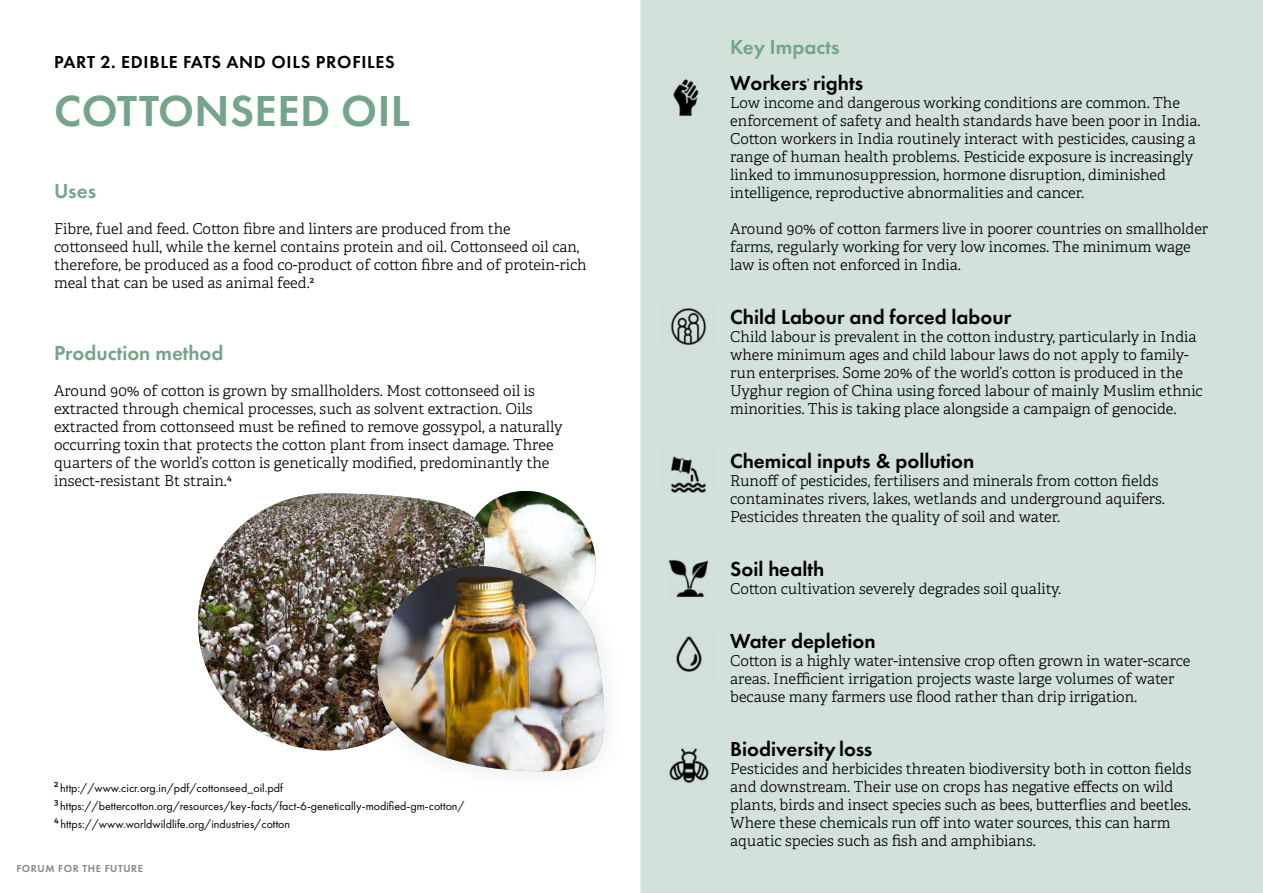
<style>
.page{position:relative;width:1263px;height:893px;background:#fff}
.page>*{position:absolute;margin:0;border:0;box-sizing:border-box;transform-origin:0 0}
.t1{font:600 45px "Futura PT";letter-spacing:.01em;color:#75a48d}
.t2{font:600 21px/36px "Futura PT";color:#000}
.t3{font:600 21px "Futura PT";color:#75a48d}
.t4{font:600 18px "Futura PT";letter-spacing:.04em;color:#000}
.t5{font:300 15px/18px "Adelle";color:#000}
.t6{font:12px/18px "Futura PT";color:#000}
.t7{font:600 10.5px "Futura PT";letter-spacing:.06em;color:#878786}
.s1{color:#75a48d}
.s2{font-family:"Adelle";font-weight:300;font-size:15px}
</style>
<div class="page">
<img style="left:497px;top:491px;width:94px;height:48px">
<img style="left:198px;top:493px;width:289px;height:257px">
<div style="left:351px;top:539px;width:280px;height:260px;background:#000;opacity:.1"></div>
<svg style="left:369px;top:557px;width:242px;height:219px;background:#a09b91"></svg>
<img style="left:370px;top:566px;width:241px;height:210px">
<div style="left:640px;top:0;width:623px;height:893px;background:#d2e1d9"></div>
<img style="left:660px;top:742px;width:57px;height:47px">
<img style="left:664px;top:75px;width:48px;height:45px">
<img style="left:663px;top:303px;width:51px;height:47px">
<img style="left:663px;top:448px;width:51px;height:44px">
<img style="left:669px;top:555px;width:39px;height:43px">
<img style="left:663px;top:627px;width:51px;height:54px">
<p class="t4" style="left:54px;top:54px;width:342px">PART 2. EDIBLE FATS AND OILS PROFILES</p>
<h1 class="t1" style="left:54px;top:92px;width:357px">COTTONSEED OIL</h1>
<h2 class="t3" style="left:54px;top:182px;width:44px">Uses</h2>
<p class="t5" style="left:54px;top:221px;width:534px">Fibre, fuel and feed. Cotton fibre and linters are produced from the cottonseed hull, while the kernel contains protein and oil. Cottonseed oil can, therefore, be produced as a food co-product of cotton fibre and of protein-rich meal that can be used as animal feed.<sup>2</sup></p>
<h2 class="t3" style="left:54px;top:344px;width:171px">Production method</h2>
<p class="t5" style="left:54px;top:383px;width:510px">Around 90% of cotton is grown by smallholders. Most cottonseed oil is extracted through chemical processes, such as solvent extraction. Oils extracted from cottonseed must be refined to remove gossypol, a naturally occurring toxin that protects the cotton plant from insect damage. Three quarters of the world’s cotton is genetically modified, predominantly the insect-resistant Bt strain.<sup>4</sup></p>
<p class="t6" style="left:54px;top:780px;width:412px"><sup>2</sup> http://www.cicr.org.in/pdf/cottonseed_oil.pdf<br><sup>3</sup> https://bettercotton.org/resources/key-facts/fact-6-genetically-modified-gm-cotton/<br><sup>4</sup> https://www.worldwildlife.org/industries/cotton</p>
<p class="t7" style="left:16px;top:862px;width:128px">FORUM FOR THE FUTURE</p>
<h2 class="t2" style="left:730px;top:31px;width:134px"><span class="s1">Key Impacts<br></span>Workers<span class="s2">’</span> rights</h2>
<p class="t5" style="left:730px;top:95px;width:472px">Low income and dangerous working conditions are common. The enforcement of safety and health standards have been poor in India.<br>Cotton workers in India routinely interact with pesticides, causing a range of human health problems. Pesticide exposure is increasingly linked to immunosuppression, hormone disruption, diminished intelligence, reproductive abnormalities and cancer.</p>
<p class="t5" style="left:730px;top:221px;width:479px">Around 90% of cotton farmers live in poorer countries on smallholder farms, regularly working for very low incomes. The minimum wage law is often not enforced in India.</p>
<h2 class="t2" style="left:730px;top:301px;width:282px">Child Labour and forced labour</h2>
<p class="t5" style="left:730px;top:329px;width:474px">Child labour is prevalent in the cotton industry, particularly in India where minimum ages and child labour laws do not apply to family&shy;run enterprises. Some 20% of the world’s cotton is produced in the Uyghur region of China using forced labour of mainly Muslim ethnic minorities. This is taking place alongside a campaign of genocide.</p>
<h2 class="t2" style="left:730px;top:445px;width:246px">Chemical inputs &amp; pollution</h2>
<p class="t5" style="left:730px;top:473px;width:436px">Runoff of pesticides, fertilisers and minerals from cotton fields contaminates rivers, lakes, wetlands and underground aquifers.<br>Pesticides threaten the quality of soil and water.</p>
<h2 class="t2" style="left:730px;top:553px;width:96px">Soil health</h2>
<p class="t5" style="left:730px;top:581px;width:333px">Cotton cultivation severely degrades soil quality.</p>
<h2 class="t2" style="left:730px;top:625px;width:147px">Water depletion</h2>
<p class="t5" style="left:730px;top:653px;width:462px">Cotton is a highly water-intensive crop often grown in water-scarce areas. Inefficient irrigation projects waste large volumes of water because many farmers use flood rather than drip irrigation.</p>
<h2 class="t2" style="left:730px;top:733px;width:143px">Biodiversity loss</h2>
<p class="t5" style="left:730px;top:761px;width:463px">Pesticides and herbicides threaten biodiversity both in cotton fields and downstream. Their use on crops has negative effects on wild plants, birds and insect species such as bees, butterflies and beetles.<br>Where these chemicals run off into water sources, this can harm aquatic species such as fish and amphibians.</p>
</div>
